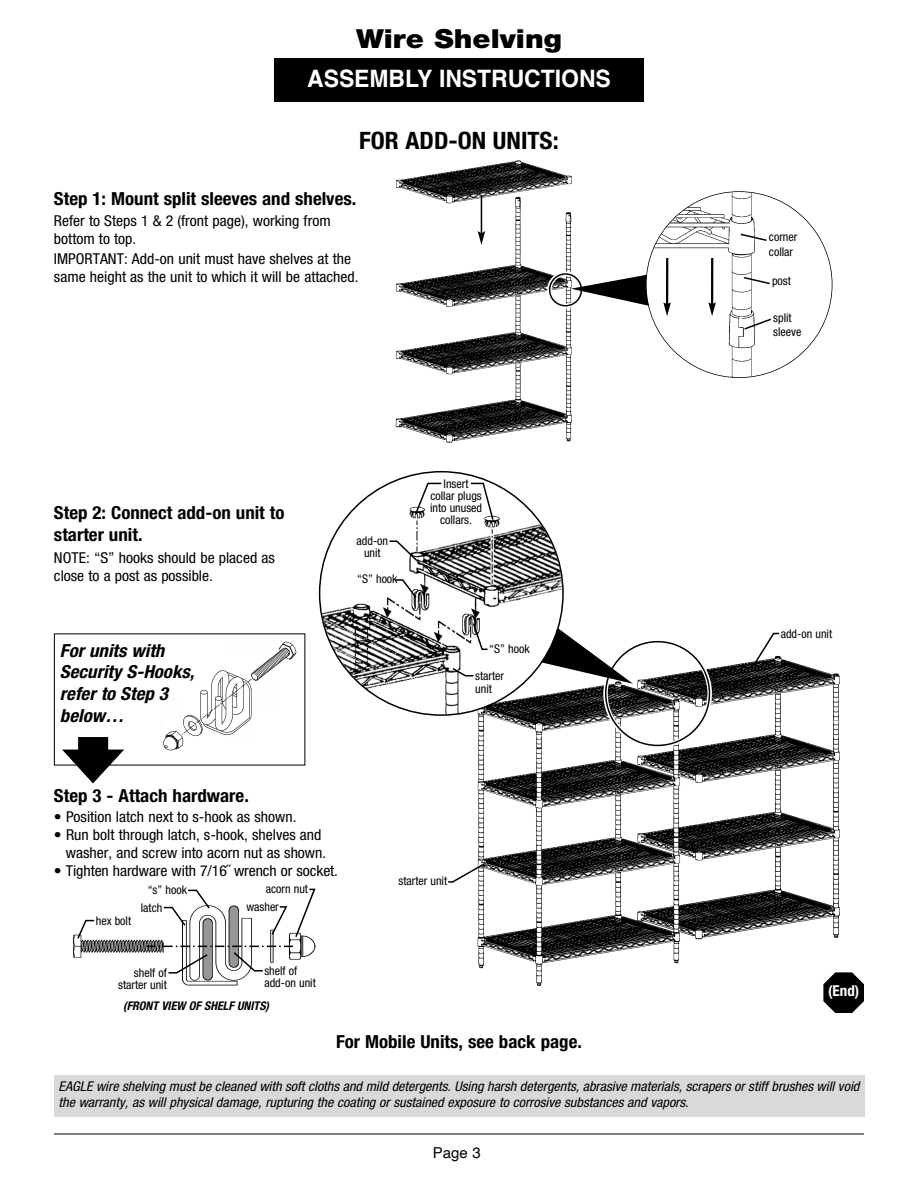
<style>
.page{position:relative;width:918px;height:1188px;background:#fff}
.page>*{position:absolute;margin:0;border:0;box-sizing:border-box;transform-origin:0 0}
.t1{font:900 26.25px "Helvetica Neue LT Pro";color:#000;scale:1.1 1}
.t2{font:700 24px "Helvetica";color:#fff;scale:.95 1}
.t3{font:700 condensed 24px "Helvetica Neue LT Pro";color:#000;scale:1.05 1}
.t4{font:700 condensed 18px/21.6px "Helvetica Neue LT Pro";color:#000;scale:1.05 1}
.t5{font:italic 700 condensed 18px/21.6px "Helvetica Neue LT Pro";color:#000;scale:1.05 1}
.t6{font:condensed 15px/18px "Helvetica Neue LT Pro";color:#000;scale:1.05 1}
.t7{font:15px "Helvetica";color:#000}
.t8{font:700 condensed 15px "Helvetica Neue LT Pro";color:#fff}
.t9{font:italic condensed 13.5px/16.2px "Helvetica Neue LT Pro";color:#000;scale:1.05 1}
.t10{font:condensed 12px/12px "Helvetica Neue LT Pro";color:#000}
.t11{font:italic 700 condensed 12px "Helvetica Neue LT Pro";color:#000}
</style>
<div class="page">
<img style="left:73px;top:905px;width:243px;height:81px">
<img style="left:395px;top:160px;width:177px;height:283px">
<img style="left:477px;top:657px;width:363px;height:329px">
<hr style="left:481px;top:195px;width:1px;height:39px;background:#000">
<svg style="left:478px;top:231px;width:7px;height:14px"></svg>
<div style="left:274px;top:58px;width:370px;height:43px;background:#000"></div>
<hr style="left:54px;top:1134px;width:810px;height:1px;background:#000">
<svg style="left:527px;top:632px;width:185px;height:116px"></svg>
<img style="left:650px;top:192px;width:124px;height:185px">
<svg style="left:547px;top:256px;width:124px;height:60px"></svg>
<svg style="left:708px;top:256px;width:8px;height:60px"></svg>
<svg style="left:742px;top:276px;width:29px;height:9px"></svg>
<svg style="left:739px;top:233px;width:29px;height:9px"></svg>
<svg style="left:743px;top:317px;width:30px;height:14px"></svg>
<svg style="left:319px;top:471px;width:245px;height:245px"></svg>
<svg style="left:388px;top:540px;width:31px;height:23px"></svg>
<svg style="left:394px;top:578px;width:24px;height:22px"></svg>
<svg style="left:448px;top:862px;width:38px;height:21px"></svg>
<svg style="left:469px;top:482px;width:26px;height:39px"></svg>
<svg style="left:415px;top:482px;width:28px;height:31px"></svg>
<svg style="left:472px;top:622px;width:17px;height:29px"></svg>
<svg style="left:751px;top:632px;width:30px;height:37px"></svg>
<svg style="left:451px;top:667px;width:24px;height:10px"></svg>
<svg style="left:76px;top:919px;width:20px;height:21px"></svg>
<svg style="left:162px;top:889px;width:49px;height:38px"></svg>
<svg style="left:270px;top:888px;width:46px;height:51px"></svg>
<svg style="left:146px;top:946px;width:147px;height:28px"></svg>
<img style="left:163px;top:641px;width:134px;height:110px">
<svg style="left:62px;top:737px;width:62px;height:46px"></svg>
<div style="left:54px;top:1075px;width:810px;height:42px;background:#d9d9d9"></div>
<svg style="left:823px;top:972px;width:41px;height:41px"></svg>
<h1 class="t1" style="left:356px;top:24px;width:189px">Wire Shelving</h1>
<h2 class="t2" style="left:307px;top:68px;width:321px">ASSEMBLY INSTRUCTIONS</h2>
<h2 class="t3" style="left:359px;top:132px;width:191px">FOR ADD-ON UNITS:</h2>
<p class="t4" style="left:54px;top:189px;width:289px">Step 1: Mount split sleeves and shelves.</p>
<p class="t6" style="left:54px;top:213px;width:265px">Refer to Steps 1 &amp; 2 (front page), working from bottom to top.</p>
<p class="t6" style="left:54px;top:251px;width:292px">IMPORTANT: Add-on unit must have shelves at the same height as the unit to which it will be attached.</p>
<p class="t4" style="left:54px;top:504px;width:221px">Step 2: Connect add-on unit to starter unit.</p>
<p class="t6" style="left:54px;top:550px;width:212px">NOTE: “S” hooks should be placed as close to a post as possible.</p>
<p class="t5" style="left:60px;top:641px;width:129px">For units with<br>Security S-Hooks, refer to Step 3 below…</p>
<p class="t10" style="left:357px;top:535px;width:33px;text-align:center">add-on unit</p>
<p class="t10" style="left:357px;top:574px;width:42px">“S” hook</p>
<p class="t10" style="left:430px;top:479px;width:54px;text-align:center">Insert collar plugs into unused collars.</p>
<p class="t10" style="left:489px;top:644px;width:42px">“S” hook</p>
<p class="t10" style="left:475px;top:670px;width:30px;line-height:13.4px">starter unit</p>
<p class="t4" style="left:54px;top:787px;width:187px">Step 3 - Attach hardware.</p>
<p class="t6" style="left:54px;top:809px;width:232px">• Position latch next to s-hook as shown.</p>
<p class="t6" style="left:66px;top:827px;width:249px;text-indent:-12px">• Run bolt through latch, s-hook, shelves and washer, and screw into acorn nut as shown.</p>
<p class="t6" style="left:54px;top:863px;width:272px">• Tighten hardware with 7/16˝ wrench or socket.</p>
<p class="t10" style="left:96px;top:915px;width:37px">hex bolt</p>
<p class="t10" style="left:148px;top:885px;width:41px">“s” hook</p>
<p class="t10" style="left:246px;top:881px;width:63px;line-height:17.5px;text-indent:19px">acorn nut washer</p>
<p class="t10" style="left:141px;top:902px;width:23px">latch</p>
<p class="t10" style="left:264px;top:966px;width:53px">shelf of add-on unit</p>
<p class="t10" style="left:118px;top:968px;width:50px;text-align:right">shelf of starter unit</p>
<p class="t11" style="left:123px;top:1002px;width:147px">(FRONT VIEW OF SHELF UNITS)</p>
<p class="t10" style="left:399px;top:876px;width:50px">starter unit</p>
<p class="t4" style="left:336px;top:1032px;width:236px">For Mobile Units, see back page.</p>
<p class="t10" style="left:769px;top:231px;width:30px;line-height:14.4px">corner collar</p>
<p class="t10" style="left:772px;top:276px;width:20px">post</p>
<p class="t10" style="left:773px;top:311px;width:30px;line-height:14.4px">split sleeve</p>
<p class="t10" style="left:781px;top:628px;width:53px">add-on unit</p>
<p class="t8" style="left:828px;top:986px;width:33px">(End)</p>
<p class="t9" style="left:58px;top:1079px;width:764px">EAGLE wire shelving must be cleaned with soft cloths and mild detergents. Using harsh detergents, abrasive materials, scrapers or stiff brushes will void the warranty, as will physical damage, rupturing the coating or sustained exposure to corrosive substances and vapors.</p>
<p class="t7" style="left:433px;top:1147px;width:49px">Page 3</p>
</div>
